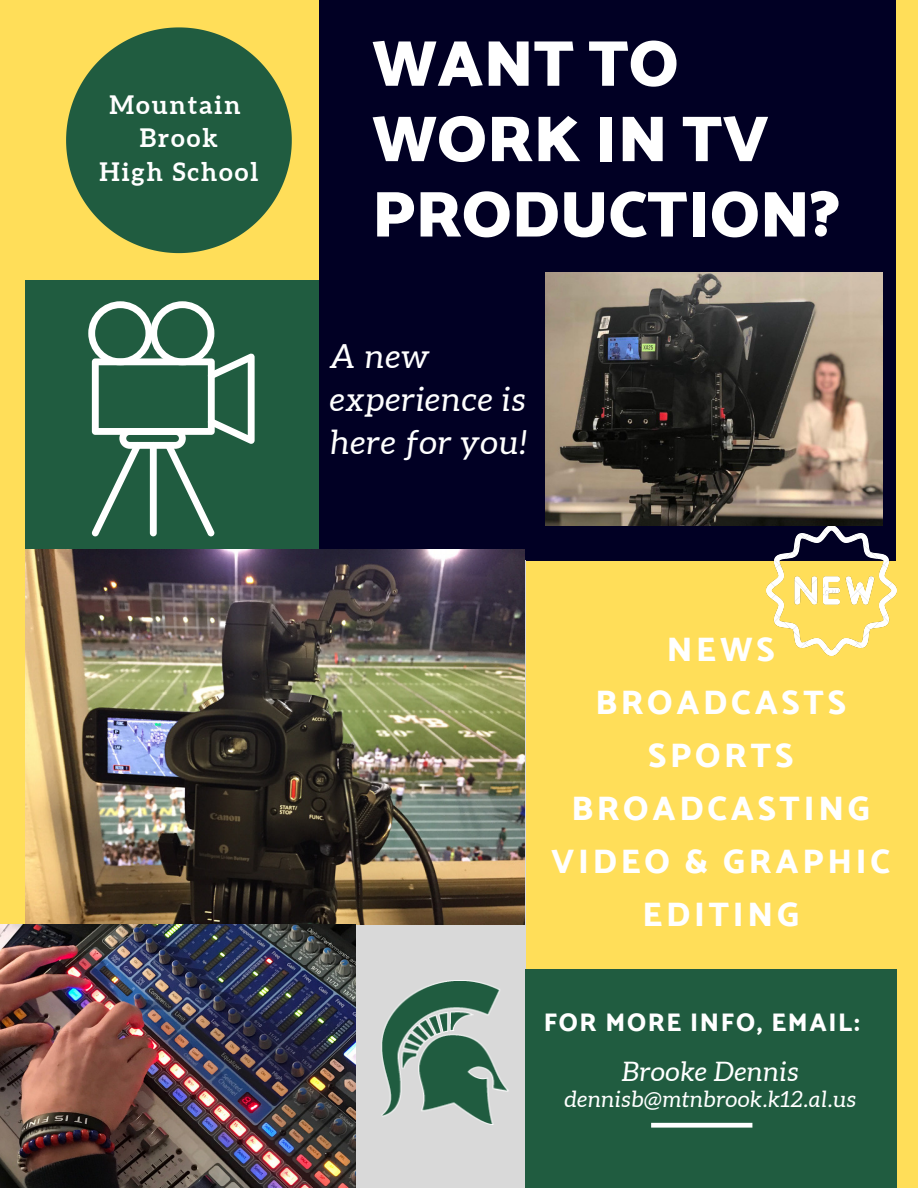
<style>
.page{position:relative;width:918px;height:1188px;background:#ffde59}
.page>*{position:absolute;margin:0;border:0;box-sizing:border-box;transform-origin:0 0}
.t1{font:900 65.1px/75.3px "Catamaran";color:#fff}
.t2{font:800 33.9px/52.8px "Catamaran";letter-spacing:.11em;color:#fff;text-align:center}
.t3{font:italic 33.15px/42.8px "Aleo";letter-spacing:.045em;color:#fff}
.t4{font:italic 26.85px "Aleo";letter-spacing:.03em;color:#fff}
.t5{font:700 25.35px "Aleo";letter-spacing:.08em;color:#fff}
.t6{font:800 25.35px "Catamaran";letter-spacing:.065em;color:#fff}
.t7{font:italic 22.35px "Aleo";letter-spacing:.03em;color:#fff}
</style>
<div class="page">
<div style="left:25px;top:280px;width:294px;height:281px;background:#205c40"></div>
<div style="left:319px;top:0;width:577px;height:561px;background:#010024"></div>
<div style="left:39px;top:560px;width:487px;height:628px;background:#d9d9d9"></div>
<img style="left:25px;top:550px;width:500px;height:374px">
<div style="left:525px;top:969px;width:372px;height:219px;background:#205c40"></div>
<svg style="left:66px;top:27px;width:226px;height:226px;fill:#205c40"></svg>
<img style="left:766px;top:525px;width:131px;height:131px">
<svg style="left:651px;top:1123px;width:101px;height:5px"></svg>
<img style="left:381px;top:980px;width:128px;height:145px">
<svg style="left:88px;top:301px;width:167px;height:235px"></svg>
<img style="left:545px;top:272px;width:338px;height:253px">
<img style="left:0;top:924px;width:355px;height:264px">
<p class="t5" style="left:109px;top:90px;width:133px">Mountain</p>
<p class="t5" style="left:140px;top:124px;width:80px">Brook</p>
<p class="t5" style="left:99px;top:157px;width:161px">High School</p>
<p class="t1" style="left:372px;top:29px;width:470px">WANT TO<br>WORK IN TV<br>PRODUCTION?</p>
<p class="t3" style="left:330px;top:335px;width:199px">A new experience is here for you!</p>
<p class="t2" style="left:571px;top:623px;width:300px">NEWS<br>BROADCASTS<br>SPORTS<br>BROADCASTING</p>
<p class="t2" style="left:551px;top:835px;width:340px">VIDEO &amp; GRAPHIC<br>EDITING</p>
<p class="t6" style="left:544px;top:1008px;width:318px">FOR MORE INFO, EMAIL:</p>
<p class="t4" style="left:622px;top:1057px;width:178px">Brooke Dennis</p>
<p class="t7" style="left:565px;top:1087px;width:293px">dennisb@mtnbrook.k12.al.us</p>
</div>
